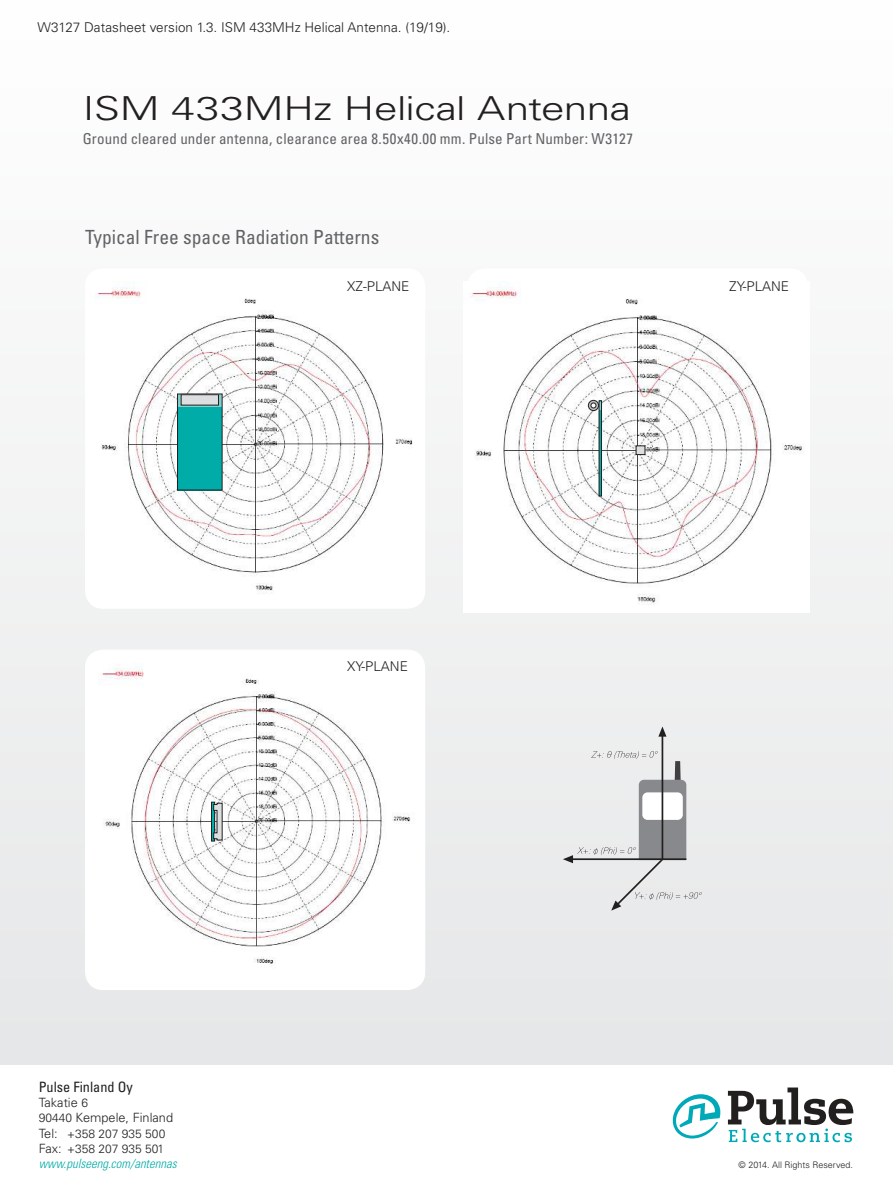
<style>
.page{position:relative;width:893px;height:1200px;background:#fff}
.page>*{position:absolute;margin:0;border:0;box-sizing:border-box;transform-origin:0 0}
.t1{font:300 33px "Univers";letter-spacing:-.01em;color:#221f1f;scale:1.28 1}
.t2{font:condensed 19.5px "Univers";color:#626366}
.t3{font:condensed 15px "Univers";letter-spacing:.005em;color:#626366}
.t4{font:condensed 14.25px "Univers";color:#221f1f}
.t5{font:300 13.5px "Univers";color:#221f1f}
.t6{font:300 12.75px/15.3px "Univers";color:#221f1f}
.t7{font:italic 300 condensed 12.75px "Univers";color:#00aca7}
.t8{font:300 12px/15.3px "Univers";color:#221f1f}
.t9{font:300 9px "Univers";color:#221f1f}
.s1{font-size:12px}
.s2{font-size:12.75px}
</style>
<div class="page">
<div style="left:0;top:426px;width:893px;height:638px;background:#ececed"></div>
<svg style="left:728px;top:1087px;width:125px;height:54px"></svg>
<svg style="left:673px;top:1094px;width:48px;height:44px"></svg>
<div style="left:85px;top:268px;width:340px;height:340px;background:#fff;border-radius:18px"></div>
<img style="left:97px;top:283px;width:316px;height:310px">
<img style="left:464px;top:283px;width:346px;height:329px">
<div style="left:599px;top:400px;width:3px;height:96px;border:1px solid #221f1f"></div>
<svg style="left:588px;top:400px;width:13px;height:11px"></svg>
<div style="left:85px;top:649px;width:340px;height:340px;background:#fff;border-radius:18px"></div>
<hr style="left:662px;top:735px;width:1px;height:124px;background:#221f1f">
<svg style="left:658px;top:726px;width:8px;height:10px"></svg>
<svg style="left:563px;top:751px;width:139px;height:159px;background:#d9d9da"></svg>
<div style="left:178px;top:394px;width:44px;height:96px;background:#00aca7"></div>
<svg style="left:179px;top:395px;width:41px;height:11px"></svg>
<div style="left:177px;top:393px;width:45px;height:97px;border:1px solid #221f1f"></div>
<div style="left:181px;top:394px;width:37px;height:11px;background:#dddee0"></div>
<div style="left:181px;top:394px;width:38px;height:11px;border:1px solid #221f1f"></div>
<div style="left:636px;top:445px;width:9px;height:9px;background:#dddee0"></div>
<img style="left:99px;top:668px;width:312px;height:296px">
<div style="left:211px;top:801px;width:4px;height:40px;border:1px solid #221f1f"></div>
<svg style="left:213px;top:802px;width:10px;height:38px"></svg>
<p class="t5" style="left:38px;top:23px;width:414px">W3127 Datasheet version 1.3. ISM 433MHz Helical Antenna. (19/19).</p>
<h1 class="t1" style="left:83px;top:96px;width:430px">ISM 433MHz Helical Antenna</h1>
<p class="t3" style="left:83px;top:133px;width:552px">Ground cleared under antenna, clearance area 8.50x40.00 mm. Pulse Part Number: W3127</p>
<h2 class="t2" style="left:85px;top:229px;width:296px">Typical Free space Radiation Patterns</h2>
<p class="t5" style="left:347px;top:281px;width:64px">XZ-PLANE</p>
<p class="t5" style="left:729px;top:281px;width:61px">ZY-PLANE</p>
<p class="t5" style="left:347px;top:661px;width:62px">XY-PLANE</p>
<p class="t4" style="left:39px;top:1080px;width:96px">Pulse Finland Oy</p>
<p class="t6" style="left:39px;top:1095px;width:136px">Takatie <span class="s1">6<br>90440</span> Kempele, Finland</p>
<p class="t8" style="left:39px;top:1126px;width:128px"><span class="s2">Tel:</span> +358 207 935 500<br><span class="s2">Fax:</span> +358 207 935 501</p>
<p class="t7" style="left:39px;top:1158px;width:142px">www.pulseeng.com/antennas</p>
<p class="t9" style="left:739px;top:1160px;width:116px">© 2014. All Rights Reserved.</p>
</div>
